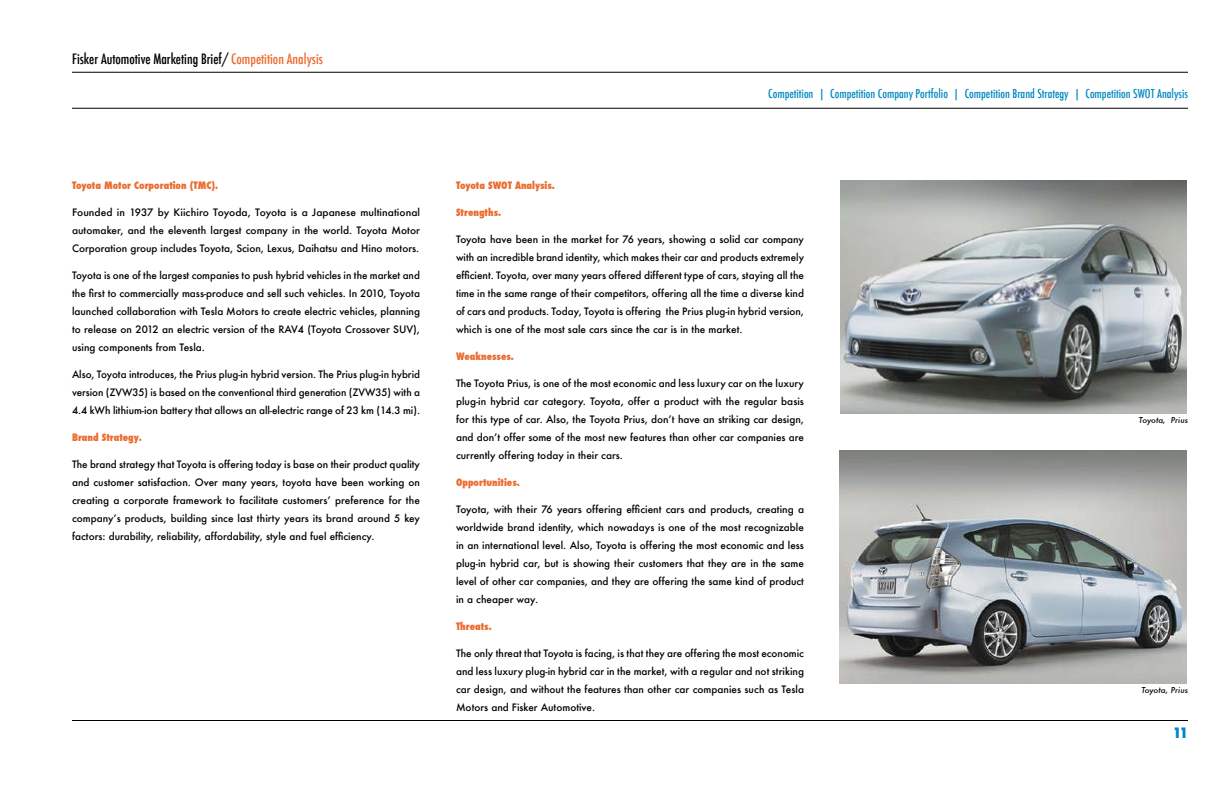
<style>
.page{position:relative;width:1224px;height:792px;background:#fff}
.page>*{position:absolute;margin:0;border:0;box-sizing:border-box;transform-origin:0 0}
.t1{font:500 condensed 14px "Futura";color:#000}
.t2{font:800 condensed 14px "Futura";color:#0289c3}
.t3{font:500 condensed 12px "Futura";color:#0289c3}
.t4{font:500 10px/18px "Futura";color:#000;text-align:justify}
.t5{font:800 condensed 10px "Futura";color:#eb6b2e}
.t6{font:italic 500 8px "Futura";color:#000}
.s1{color:#eb6b2e}
</style>
<div class="page">
<hr style="left:72px;top:72px;width:1116px;height:1px;background:#000">
<hr style="left:72px;top:108px;width:1116px;height:1px;background:#000">
<hr style="left:72px;top:720px;width:1116px;height:1px;background:#000">
<img style="left:839px;top:450px;width:348px;height:233px">
<img style="left:840px;top:181px;width:347px;height:233px">
<h1 class="t1" style="left:72px;top:49px;width:252px">Fisker Automotive Marketing Brief/ <span class="s1">Competition Analysis</span></h1>
<p class="t5" style="left:72px;top:178px;width:148px">Toyota Motor Corporation (TMC).</p>
<p class="t4" style="left:72px;top:203px;width:350px">Founded in 1937 by Kiichiro Toyoda, Toyota is a Japanese multinational automaker, and the eleventh largest company in the world. Toyota Motor Corporation group includes Toyota, Scion, Lexus, Daihatsu and Hino motors.</p>
<p class="t4" style="left:72px;top:266px;width:350px">Toyota is one of the largest companies to push hybrid vehicles in the market and the first to commercially mass-produce and sell such vehicles. In 2010, Toyota launched collaboration with Tesla Motors to create electric vehicles, planning to release on 2012 an electric version of the RAV4 (Toyota Crossover SUV), using components from Tesla.</p>
<p class="t4" style="left:72px;top:365px;width:350px">Also, Toyota introduces, the Prius plug-in hybrid version. The Prius plug-in hybrid version (ZVW35) is based on the conventional third generation (ZVW35) with a 4.4 kWh lithium-ion battery that allows an all-electric range of 23 km (14.3 mi).</p>
<p class="t5" style="left:72px;top:430px;width:71px">Brand Strategy.</p>
<p class="t4" style="left:72px;top:455px;width:350px">The brand strategy that Toyota is offering today is base on their product quality and customer satisfaction. Over many years, toyota have been working on creating a corporate framework to facilitate customers’ preference for the company’s products, building since last thirty years its brand around 5 key factors: durability, reliability, affordability, style and fuel efficiency.</p>
<p class="t3" style="left:768px;top:86px;width:421px">Competition | Competition Company Portfolio | Competition Brand Strategy | Competition SWOT Analysis</p>
<p class="t5" style="left:456px;top:178px;width:100px">Toyota SWOT Analysis.</p>
<p class="t5" style="left:456px;top:205px;width:47px">Strengths.</p>
<p class="t4" style="left:456px;top:230px;width:350px">Toyota have been in the market for 76 years, showing a solid car company with an incredible brand identity, which makes their car and products extremely efficient. Toyota, over many years offered different type of cars, staying all the time in the same range of their competitors, offering all the time a diverse kind of cars and products. Today, Toyota is offering the Prius plug-in hybrid version, which is one of the most sale cars since the car is in the market.</p>
<p class="t5" style="left:456px;top:349px;width:59px">Weaknesses.</p>
<p class="t4" style="left:456px;top:374px;width:350px">The Toyota Prius, is one of the most economic and less luxury car on the luxury plug-in hybrid car category. Toyota, offer a product with the regular basis for this type of car. Also, the Toyota Prius, don’t have an striking car design, and don’t offer some of the most new features than other car companies are currently offering today in their cars.</p>
<p class="t5" style="left:456px;top:475px;width:65px">Opportunities.</p>
<p class="t4" style="left:456px;top:500px;width:350px">Toyota, with their 76 years offering efficient cars and products, creating a worldwide brand identity, which nowadays is one of the most recognizable in an international level. Also, Toyota is offering the most economic and less plug-in hybrid car, but is showing their customers that they are in the same level of other car companies, and they are offering the same kind of product in a cheaper way.</p>
<p class="t5" style="left:456px;top:619px;width:37px">Threats.</p>
<p class="t4" style="left:456px;top:644px;width:350px">The only threat that Toyota is facing, is that they are offering the most economic and less luxury plug-in hybrid car in the market, with a regular and not striking car design, and without the features than other car companies such as Tesla Motors and Fisker Automotive.</p>
<p class="t6" style="left:1139px;top:415px;width:51px">Toyota, Prius</p>
<p class="t6" style="left:1141px;top:685px;width:48px">Toyota, Prius</p>
<h1 class="t2" style="left:1173px;top:723px;width:17px">11</h1>
</div>
